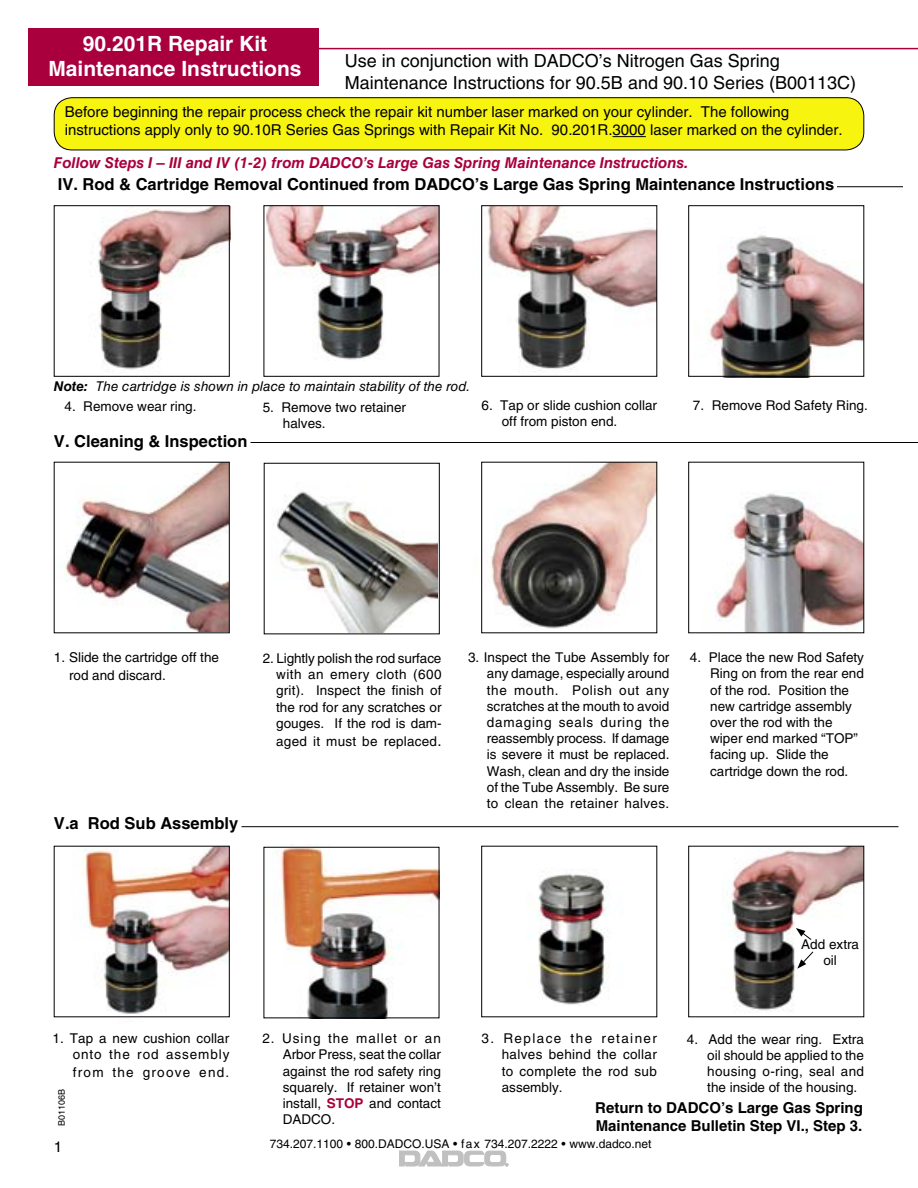
<style>
.page{position:relative;width:918px;height:1188px;background:#fff}
.page>*{position:absolute;margin:0;border:0;box-sizing:border-box;transform-origin:0 0}
.t1{font:700 21px/25.2px "Helvetica LT Std";color:#fff;text-align:center}
.t2{font:18px/21.6px "Helvetica LT Std";color:#000}
.t3{font:700 16.5px "Helvetica LT Std";color:#000}
.t4{font:15px/18px "Helvetica LT Std";color:#000}
.t5{font:italic 700 15px "Helvetica LT Std";color:#a9003d}
.t6{font:700 15px/18px "Helvetica LT Std";color:#000}
.t7{font:13.5px/16.2px "Helvetica LT Std";color:#000;text-align:justify}
.t8{font:italic 13.5px "Helvetica LT Std";color:#000}
.t9{font:13.5px "Helvetica LT Std";letter-spacing:.02em;color:#000}
.t10{font:13.5px "Helvetica LT Std";letter-spacing:.095em;color:#000}
.t11{font:12px "Helvetica LT Std";color:#000}
.t12{font:9px "Helvetica LT Std";color:#000}
.s1{font-weight:700}
.s2{font-size:15px}
.s3{font-weight:700;color:#a9003d}
</style>
<div class="page">
<img style="left:53px;top:462px;width:175px;height:170px">
<img style="left:263px;top:462px;width:175px;height:171px">
<img style="left:715px;top:493px;width:147px;height:138px">
<img style="left:688px;top:848px;width:176px;height:170px">
<img style="left:481px;top:462px;width:174px;height:170px">
<img style="left:263px;top:845px;width:176px;height:173px">
<img style="left:481px;top:845px;width:176px;height:162px">
<img style="left:72px;top:848px;width:157px;height:170px">
<img style="left:646px;top:214px;width:218px;height:163px">
<img style="left:481px;top:206px;width:174px;height:170px">
<img style="left:267px;top:208px;width:170px;height:153px">
<img style="left:53px;top:206px;width:177px;height:171px">
<hr style="left:837px;top:186px;width:66px;height:1px;background:#000">
<hr style="left:250px;top:442px;width:668px;height:1px;background:#000">
<hr style="left:242px;top:826px;width:656px;height:1px;background:#000">
<div style="left:688px;top:462px;width:176px;height:171px;border:1px solid #000"></div>
<div style="left:688px;top:206px;width:176px;height:170px;border:1px solid #000"></div>
<div style="left:688px;top:846px;width:176px;height:171px;border:1px solid #000"></div>
<div style="left:54px;top:97px;width:810px;height:53px;background:#f7f410"></div>
<hr style="left:613px;top:136px;width:33px;height:1px;background:#000">
<svg style="left:796px;top:928px;width:16px;height:13px"></svg>
<svg style="left:797px;top:951px;width:17px;height:18px"></svg>
<svg style="left:399px;top:1151px;width:109px;height:15px"></svg>
<hr style="left:270px;top:48px;width:648px;height:1px;background:#a9003d">
<div style="left:29px;top:29px;width:290px;height:57px;background:#a9003d"></div>
<h1 class="t1" style="left:48px;top:30px;width:255px">90.201R Repair Kit<br>Maintenance Instructions</h1>
<h2 class="t2" style="left:345px;top:50px;width:513px">Use in conjunction with DADCO’s Nitrogen Gas Spring<br>Maintenance Instructions for 90.5B and 90.10 Series (B00113C)</h2>
<p class="t4" style="left:65px;top:103px;width:779px">Before beginning the repair process check the repair kit number laser marked on your cylinder. The following instructions apply only to 90.10R Series Gas Springs with Repair Kit No. 90.201R.3000 laser marked on the cylinder.</p>
<p class="t5" style="left:54px;top:154px;width:636px">Follow Steps I – III and IV (1-2) from DADCO’s Large Gas Spring Maintenance Instructions.</p>
<p class="t3" style="left:58px;top:174px;width:778px">IV. Rod &amp; Cartridge Removal Continued from DADCO’s Large Gas Spring Maintenance Instructions</p>
<p class="t8" style="left:54px;top:379px;width:418px"><span class="s1">Note:</span> The cartridge is shown in place to maintain stability of the rod.</p>
<p class="t7" style="left:64px;top:398px;width:134px">4. Remove wear ring.</p>
<p class="t7" style="left:502px;top:397px;width:157px;text-indent:-20px">6. Tap or slide cushion collar off from piston end.</p>
<p class="t7" style="left:283px;top:399px;width:125px;text-indent:-20px">5. Remove two retainer halves.</p>
<p class="t3" style="left:54px;top:431px;width:195px">V. Cleaning &amp; Inspection</p>
<p class="t7" style="left:693px;top:397px;width:176px">7. Remove Rod Safety Ring.</p>
<p class="t7" style="left:69px;top:648px;width:152px;line-height:18px;text-indent:-15px">1. Slide the cartridge off the rod and discard.</p>
<p class="t7" style="left:276px;top:650px;width:167px;text-indent:-14px">2. Lightly polish the rod surface with an emery cloth (600 grit). Inspect the finish of the rod for any scratches or gouges. If the rod is dam-</p>
<p class="t9" style="left:276px;top:733px;width:167px">aged it must be replaced<span class="s2">.</span></p>
<p class="t3" style="left:54px;top:813px;width:186px">V.a Rod Sub Assembly</p>
<p class="t7" style="left:487px;top:649px;width:184px;text-indent:-19px">3. Inspect the Tube Assembly for any damage, especially around the mouth. Polish out any scratches at the mouth to avoid damaging seals during the reassembly process. If damage is severe it must be replaced.<br>Wash, clean and dry the inside of the Tube Assembly. Be sure to clean the retainer halves.</p>
<p class="t7" style="left:710px;top:649px;width:155px;text-align:left;text-indent:-20px">4. Place the new Rod Safety<br>Ring on from the rear end of the rod. Position the new cartridge assembly over the rod with the wiper end marked “TOP” facing up. Slide the cartridge down the rod.</p>
<p class="t7" style="left:801px;top:936px;width:59px;text-align:center">Add extra oil</p>
<p class="t7" style="left:52px;top:1030px;width:179px;text-align:right">1. Tap a new cushion collar onto the rod assembly</p>
<p class="t10" style="left:73px;top:1065px;width:158px">from the groove end.</p>
<p class="t12" style="left:56px;top:1126px;width:39px;rotate:-90deg">B01106B</p>
<p class="t4" style="left:54px;top:1138px;width:10px">1</p>
<p class="t7" style="left:283px;top:1030px;width:160px;text-indent:-20px">2. Using the mallet or an Arbor Press, seat the collar against the rod safety ring squarely. If retainer won’t install, <span class="s3">STOP</span> and contact DADCO.</p>
<p class="t7" style="left:502px;top:1030px;width:157px;text-indent:-20px">3. Replace the retainer halves behind the collar to complete the rod sub assembly.</p>
<p class="t7" style="left:707px;top:1031px;width:158px;text-indent:-20px">4. Add the wear ring. Extra oil should be applied to the housing o-ring, seal and the inside of the housing.</p>
<p class="t6" style="left:595px;top:1099px;width:269px">Return to DADCO’s Large Gas Spring<br>Maintenance Bulletin Step VI., Step 3.</p>
<p class="t11" style="left:270px;top:1137px;width:383px">734.207.1100 • 800.DADCO.USA • fax 734.207.2222 • www.dadco.net</p>
</div>
